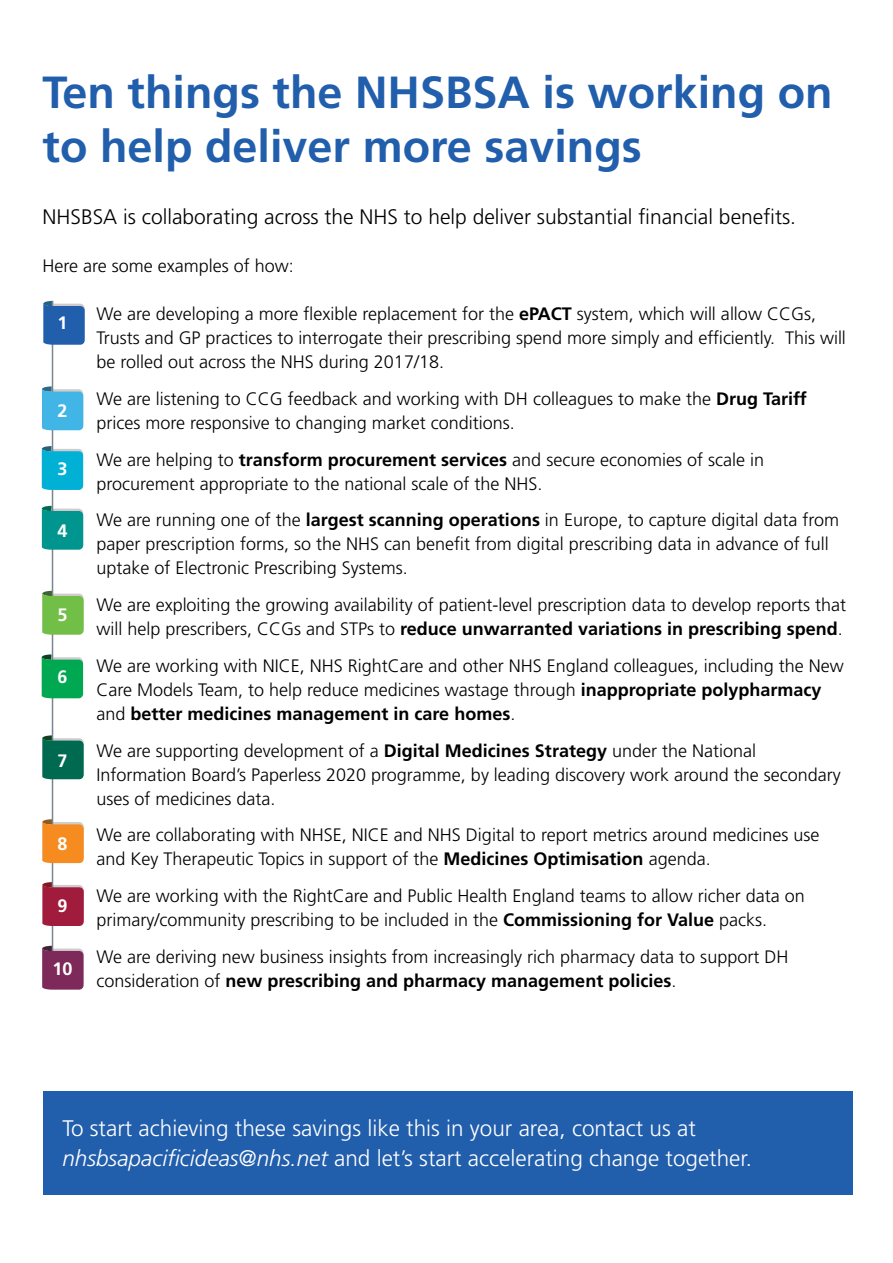
<style>
.page{position:relative;width:893px;height:1263px;background:#fff}
.page>*{position:absolute;margin:0;border:0;box-sizing:border-box;transform-origin:0 0}
.t1{font:700 45px/54px "Frutiger LT Std";color:#215eac}
.t2{font:300 22.5px/30px "Frutiger LT Std";color:#fff}
.t3{font:300 21px "Frutiger LT Std";color:#000}
.t4{font:300 18px/24px "Frutiger LT Std";color:#000}
.t5{font:700 18px "Frutiger LT Std";color:#fff}
.s1{font-weight:700}
.s2{font-style:italic}
</style>
<div class="page">
<hr style="left:52px;top:301px;width:1px;height:687px;background:#778692">
<svg style="left:43px;top:301px;width:42px;height:44px;background:#396eb2"></svg>
<svg style="left:42px;top:386px;width:41px;height:44px;background:#51b8e4"></svg>
<svg style="left:42px;top:446px;width:41px;height:44px;background:#18b4d4"></svg>
<svg style="left:42px;top:506px;width:41px;height:44px;background:#189c96"></svg>
<svg style="left:42px;top:591px;width:42px;height:44px;background:#7ec158"></svg>
<svg style="left:42px;top:654px;width:41px;height:44px;background:#19ac61"></svg>
<svg style="left:42px;top:735px;width:42px;height:44px;background:#1d7861"></svg>
<svg style="left:42px;top:819px;width:42px;height:44px;background:#f29537"></svg>
<svg style="left:42px;top:882px;width:42px;height:44px;background:#a8344f"></svg>
<svg style="left:42px;top:946px;width:42px;height:44px;background:#88406a"></svg>
<div style="left:43px;top:1091px;width:809px;height:103px;background:#215eac"></div>
<h1 class="t1" style="left:43px;top:66px;width:792px">Ten things the NHSBSA is working on to help deliver more savings</h1>
<p class="t3" style="left:43px;top:205px;width:755px">NHSBSA is collaborating across the NHS to help deliver substantial financial benefits.</p>
<p class="t4" style="left:43px;top:254px;width:253px">Here are some examples of how:</p>
<p class="t4" style="left:97px;top:302px;width:751px">We are developing a more flexible replacement for the <span class="s1">ePACT</span> system, which will allow CCGs,<br>Trusts and GP practices to interrogate their prescribing spend more simply and efficiently. This will be rolled out across the NHS during 2017/18.</p>
<p class="t4" style="left:97px;top:387px;width:712px">We are listening to CCG feedback and working with DH colleagues to make the <span class="s1">Drug Tariff </span>prices more responsive to changing market conditions.</p>
<p class="t4" style="left:97px;top:448px;width:669px">We are helping to <span class="s1">transform procurement services</span> and secure economies of scale in procurement appropriate to the national scale of the NHS.</p>
<p class="t4" style="left:97px;top:508px;width:744px">We are running one of the <span class="s1">largest scanning operations</span> in Europe, to capture digital data from paper prescription forms, so the NHS can benefit from digital prescribing data in advance of full uptake of Electronic Prescribing Systems.</p>
<p class="t4" style="left:97px;top:593px;width:751px">We are exploiting the growing availability of patient-level prescription data to develop reports that will help prescribers, CCGs and STPs to <span class="s1">reduce unwarranted variations in prescribing spend</span>.</p>
<p class="t4" style="left:97px;top:654px;width:749px">We are working with NICE, NHS RightCare and other NHS England colleagues, including the New<br>Care Models Team, to help reduce medicines wastage through <span class="s1">inappropriate polypharmacy </span>and <span class="s1">better medicines management in care homes</span>.</p>
<p class="t4" style="left:97px;top:739px;width:746px">We are supporting development of a <span class="s1">Digital Medicines Strategy</span> under the National<br>Information Board’s Paperless 2020 programme, by leading discovery work around the secondary uses of medicines data.</p>
<p class="t4" style="left:97px;top:823px;width:724px">We are collaborating with NHSE, NICE and NHS Digital to report metrics around medicines use and Key Therapeutic Topics in support of the <span class="s1">Medicines Optimisation</span> agenda.</p>
<p class="t4" style="left:97px;top:884px;width:710px">We are working with the RightCare and Public Health England teams to allow richer data on primary/community prescribing to be included in the <span class="s1">Commissioning for Value</span> packs.</p>
<p class="t4" style="left:97px;top:945px;width:693px">We are deriving new business insights from increasingly rich pharmacy data to support DH consideration of <span class="s1">new prescribing and pharmacy management policies</span>.</p>
<p class="t5" style="left:57px;top:312px;width:12px">1</p>
<p class="t5" style="left:57px;top:400px;width:12px">2</p>
<p class="t5" style="left:57px;top:458px;width:12px">3</p>
<p class="t5" style="left:57px;top:520px;width:12px">4</p>
<p class="t5" style="left:57px;top:604px;width:12px">5</p>
<p class="t5" style="left:57px;top:666px;width:12px">6</p>
<p class="t5" style="left:57px;top:750px;width:12px">7</p>
<p class="t5" style="left:57px;top:833px;width:12px">8</p>
<p class="t5" style="left:57px;top:896px;width:12px">9</p>
<p class="t5" style="left:52px;top:958px;width:22px">10</p>
<p class="t2" style="left:62px;top:1113px;width:691px">To start achieving these savings like this in your area, contact us at <span class="s2">nhsbsapacificideas@nhs.net</span> and let’s start accelerating change together.</p>
</div>
